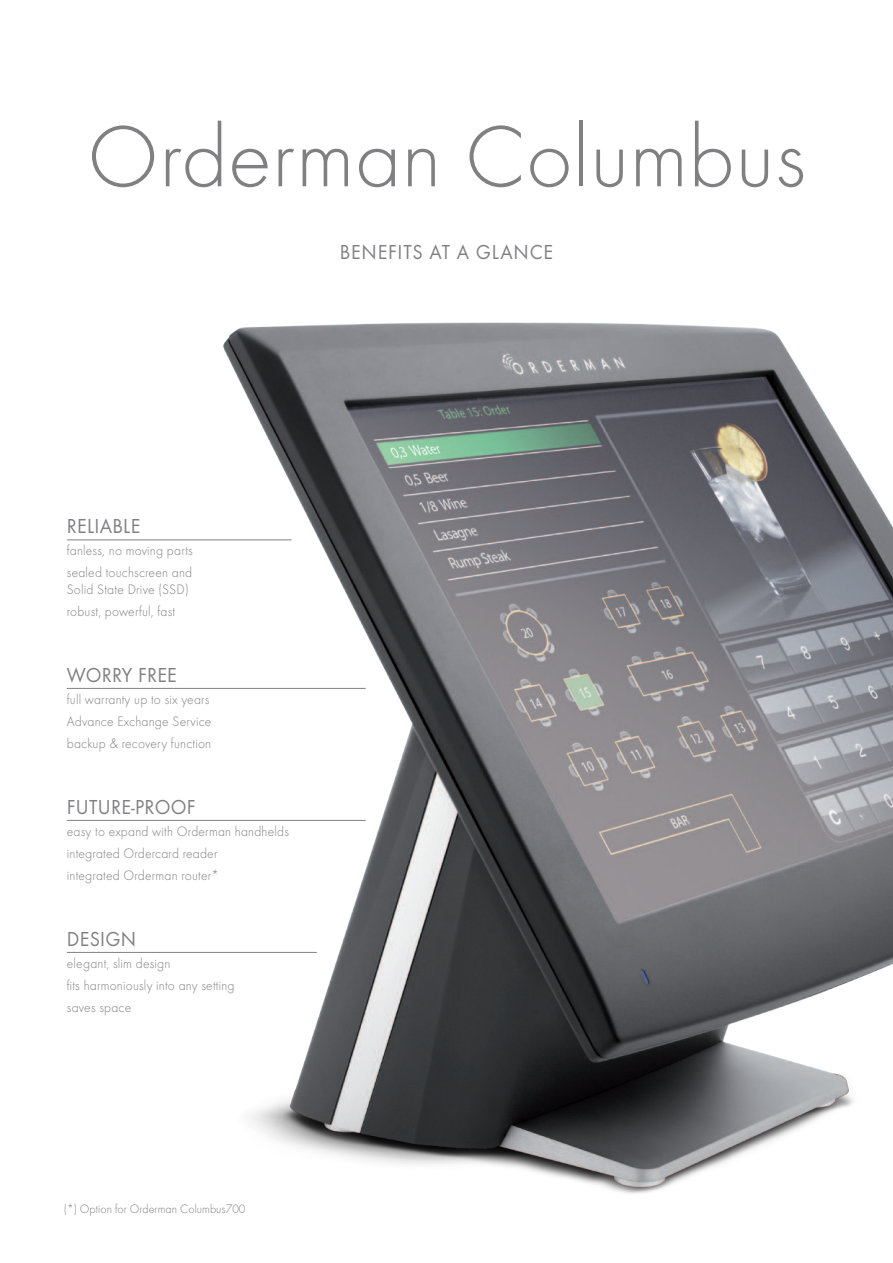
<style>
.page{position:relative;width:893px;height:1263px;background:#fff}
.page>*{position:absolute;margin:0;border:0;box-sizing:border-box;transform-origin:0 0}
.t1{font:300 90px "Futura T";letter-spacing:.005em;color:#808083}
.liste_linie{font:21px "Futura T";letter-spacing:.015em;color:#808083;scale:.95 1}
.bodytext{font:21px "Futura T";letter-spacing:.04em;color:#808083;scale:.95 1}
.liste_linie-2{font:300 14.25px/16.5px "Futura T";letter-spacing:.015em;color:#808083;scale:.95 1}
.subhead_14pt_versals{font:300 12.75px "Futura T";color:#808083;scale:.95 1}
</style>
<div class="page">
<hr style="left:67px;top:540px;width:225px;height:1px;background:#808083">
<hr style="left:67px;top:688px;width:299px;height:1px;background:#808083">
<hr style="left:67px;top:820px;width:299px;height:1px;background:#808083">
<hr style="left:67px;top:952px;width:250px;height:1px;background:#808083">
<img style="left:190px;top:322px;width:703px;height:872px">
<p class="t1" style="left:87px;top:104px;width:720px">Orderman Columbus</p>
<p class="bodytext" style="left:340px;top:239px;width:226px">BENEFITS AT A GLANCE</p>
<p class="liste_linie" style="left:67px;top:514px;width:79px">RELIABLE</p>
<p class="liste_linie-2" style="left:67px;top:542px;width:134px">fanless, no moving parts</p>
<p class="liste_linie-2" style="left:67px;top:564px;width:133px">sealed touchscreen and<br>Solid State Drive (SSD)</p>
<p class="liste_linie-2" style="left:67px;top:603px;width:116px">robust, powerful, fast</p>
<p class="liste_linie" style="left:67px;top:663px;width:117px">WORRY FREE</p>
<p class="liste_linie-2" style="left:67px;top:691px;width:152px">full warranty up to six years</p>
<p class="liste_linie-2" style="left:67px;top:713px;width:154px">Advance Exchange Service</p>
<p class="liste_linie-2" style="left:67px;top:735px;width:153px">backup &amp; recovery function</p>
<p class="liste_linie" style="left:67px;top:794px;width:137px">FUTURE-PROOF</p>
<p class="liste_linie-2" style="left:67px;top:823px;width:235px">easy to expand with Orderman handhelds</p>
<p class="liste_linie-2" style="left:67px;top:845px;width:160px">integrated Ordercard reader</p>
<p class="liste_linie-2" style="left:67px;top:867px;width:162px">integrated Orderman router*</p>
<p class="liste_linie" style="left:67px;top:926px;width:75px">DESIGN</p>
<p class="liste_linie-2" style="left:67px;top:955px;width:111px">elegant, slim design</p>
<p class="liste_linie-2" style="left:67px;top:977px;width:178px">fits harmoniously into any setting</p>
<p class="liste_linie-2" style="left:67px;top:999px;width:69px">saves space</p>
<p class="subhead_14pt_versals" style="left:64px;top:1201px;width:193px">(*) Option for Orderman Columbus700</p>
</div>
